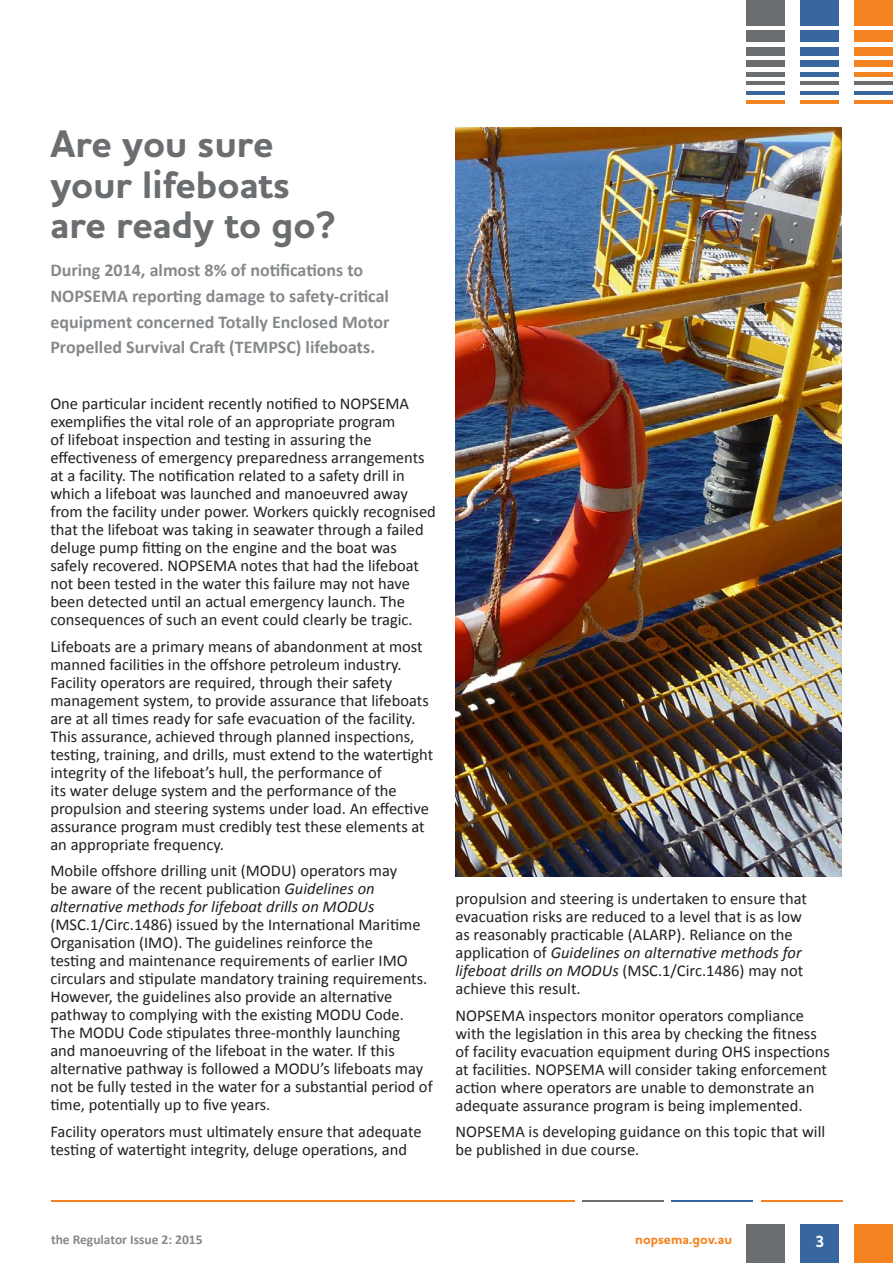
<style>
.page{position:relative;width:893px;height:1263px;background:#fff}
.page>*{position:absolute;margin:0;border:0;box-sizing:border-box;transform-origin:0 0}
.t1{font:700 39px/40.5px "Houschka Pro";color:#6b6e71}
.t2{font:700 18px/25.5px "Calibri";color:#86898c}
.t3{font:16.5px/18px "Calibri";color:#231f20}
.t4{font:700 16.5px "Houschka Pro";color:#fff}
.t5{font:700 13.5px "Calibri";color:#86898c}
.t6{font:700 13.5px "Houschka Pro";letter-spacing:.005em;color:#f58220}
.s1{font-style:italic}
</style>
<div class="page">
<div style="left:854px;top:1224px;width:39px;height:39px;background:#f58220"></div>
<div style="left:800px;top:1224px;width:39px;height:39px;background:#3867a0"></div>
<div style="left:746px;top:1224px;width:39px;height:39px;background:#6b6e71"></div>
<div style="left:854px;top:31px;width:39px;height:11px;background:#f58220"></div>
<div style="left:854px;top:0;width:39px;height:25px;background:#f58220"></div>
<div style="left:854px;top:47px;width:39px;height:9px;background:#f58220"></div>
<div style="left:854px;top:60px;width:39px;height:7px;background:#f58220"></div>
<hr style="left:854px;top:72px;width:39px;height:4px;background:#f58220">
<hr style="left:854px;top:100px;width:39px;height:3px;background:#f58220">
<hr style="left:854px;top:91px;width:39px;height:3px;background:#3867a0">
<hr style="left:854px;top:82px;width:39px;height:3px;background:#6b6e71">
<div style="left:800px;top:31px;width:39px;height:11px;background:#3867a0"></div>
<div style="left:800px;top:0;width:39px;height:25px;background:#3867a0"></div>
<div style="left:800px;top:47px;width:39px;height:9px;background:#3867a0"></div>
<div style="left:800px;top:60px;width:39px;height:7px;background:#3867a0"></div>
<hr style="left:800px;top:72px;width:39px;height:4px;background:#3867a0">
<hr style="left:800px;top:100px;width:39px;height:3px;background:#f58220">
<hr style="left:800px;top:91px;width:39px;height:3px;background:#3867a0">
<hr style="left:800px;top:82px;width:39px;height:3px;background:#6b6e71">
<div style="left:746px;top:31px;width:39px;height:11px;background:#6b6e71"></div>
<div style="left:746px;top:0;width:39px;height:25px;background:#6b6e71"></div>
<div style="left:746px;top:47px;width:39px;height:9px;background:#6b6e71"></div>
<div style="left:746px;top:60px;width:39px;height:7px;background:#6b6e71"></div>
<hr style="left:746px;top:72px;width:39px;height:4px;background:#6b6e71">
<hr style="left:746px;top:100px;width:39px;height:3px;background:#f58220">
<hr style="left:746px;top:91px;width:39px;height:3px;background:#3867a0">
<hr style="left:746px;top:82px;width:39px;height:3px;background:#6b6e71">
<hr style="left:51px;top:1200px;width:523px;height:1px;background:#f58220">
<hr style="left:582px;top:1200px;width:81px;height:1px;background:#6b6e71">
<hr style="left:672px;top:1200px;width:81px;height:1px;background:#3867a0">
<hr style="left:761px;top:1200px;width:82px;height:1px;background:#f58220">
<img style="left:455px;top:128px;width:387px;height:748px">
<h1 class="t1" style="left:50px;top:124px;width:287px">Are you sure your lifeboats are ready to go?</h1>
<p class="t2" style="left:50px;top:257px;width:341px">During 2014, almost 8% of notifications to NOPSEMA reporting damage to safety-critical equipment concerned Totally Enclosed Motor Propelled Survival Craft (TEMPSC) lifeboats.</p>
<p class="t3" style="left:50px;top:394px;width:387px">One particular incident recently notified to NOPSEMA exemplifies the vital role of an appropriate program<br>of lifeboat inspection and testing in assuring the effectiveness of emergency preparedness arrangements at a facility. The notification related to a safety drill in which a lifeboat was launched and manoeuvred away from the facility under power. Workers quickly recognised that the lifeboat was taking in seawater through a failed deluge pump fitting on the engine and the boat was safely recovered. NOPSEMA notes that had the lifeboat not been tested in the water this failure may not have been detected until an actual emergency launch. The consequences of such an event could clearly be tragic.</p>
<p class="t3" style="left:50px;top:636px;width:384px">Lifeboats are a primary means of abandonment at most manned facilities in the offshore petroleum industry.<br>Facility operators are required, through their safety management system, to provide assurance that lifeboats are at all times ready for safe evacuation of the facility.<br>This assurance, achieved through planned inspections, testing, training, and drills, must extend to the watertight integrity of the lifeboat’s hull, the performance of<br>its water deluge system and the performance of the propulsion and steering systems under load. An effective assurance program must credibly test these elements at an appropriate frequency.</p>
<p class="t3" style="left:50px;top:861px;width:348px">Mobile offshore drilling unit (MODU) operators may be aware of the recent publication <span class="s1">Guidelines on alternative methods for lifeboat drills on MODUs</span></p>
<p class="t3" style="left:50px;top:915px;width:384px">(MSC.1/Circ.1486) issued by the International Maritime Organisation (IMO). The guidelines reinforce the<br>testing and maintenance requirements of earlier IMO circulars and stipulate mandatory training requirements.<br>However, the guidelines also provide an alternative pathway to complying with the existing MODU Code.<br>The MODU Code stipulates three-monthly launching<br>and manoeuvring of the lifeboat in the water. If this alternative pathway is followed a MODU’s lifeboats may not be fully tested in the water for a substantial period of time, potentially up to five years.</p>
<p class="t3" style="left:50px;top:1122px;width:373px">Facility operators must ultimately ensure that adequate testing of watertight integrity, deluge operations, and</p>
<p class="t3" style="left:455px;top:889px;width:353px">propulsion and steering is undertaken to ensure that evacuation risks are reduced to a level that is as low as reasonably practicable (ALARP). Reliance on the application of <span class="s1">Guidelines on alternative methods for lifeboat drills on MODUs</span> (MSC.1/Circ.1486) may not achieve this result.</p>
<p class="t3" style="left:455px;top:1006px;width:376px">NOPSEMA inspectors monitor operators compliance with the legislation in this area by checking the fitness of facility evacuation equipment during OHS inspections at facilities. NOPSEMA will consider taking enforcement action where operators are unable to demonstrate an adequate assurance program is being implemented.</p>
<p class="t3" style="left:455px;top:1122px;width:371px">NOPSEMA is developing guidance on this topic that will be published in due course.</p>
<p class="t5" style="left:51px;top:1231px;width:153px">the Regulator Issue 2: 2015</p>
<p class="t6" style="left:635px;top:1230px;width:98px">nopsema.gov.au</p>
<p class="t4" style="left:815px;top:1231px;width:11px">3</p>
</div>
